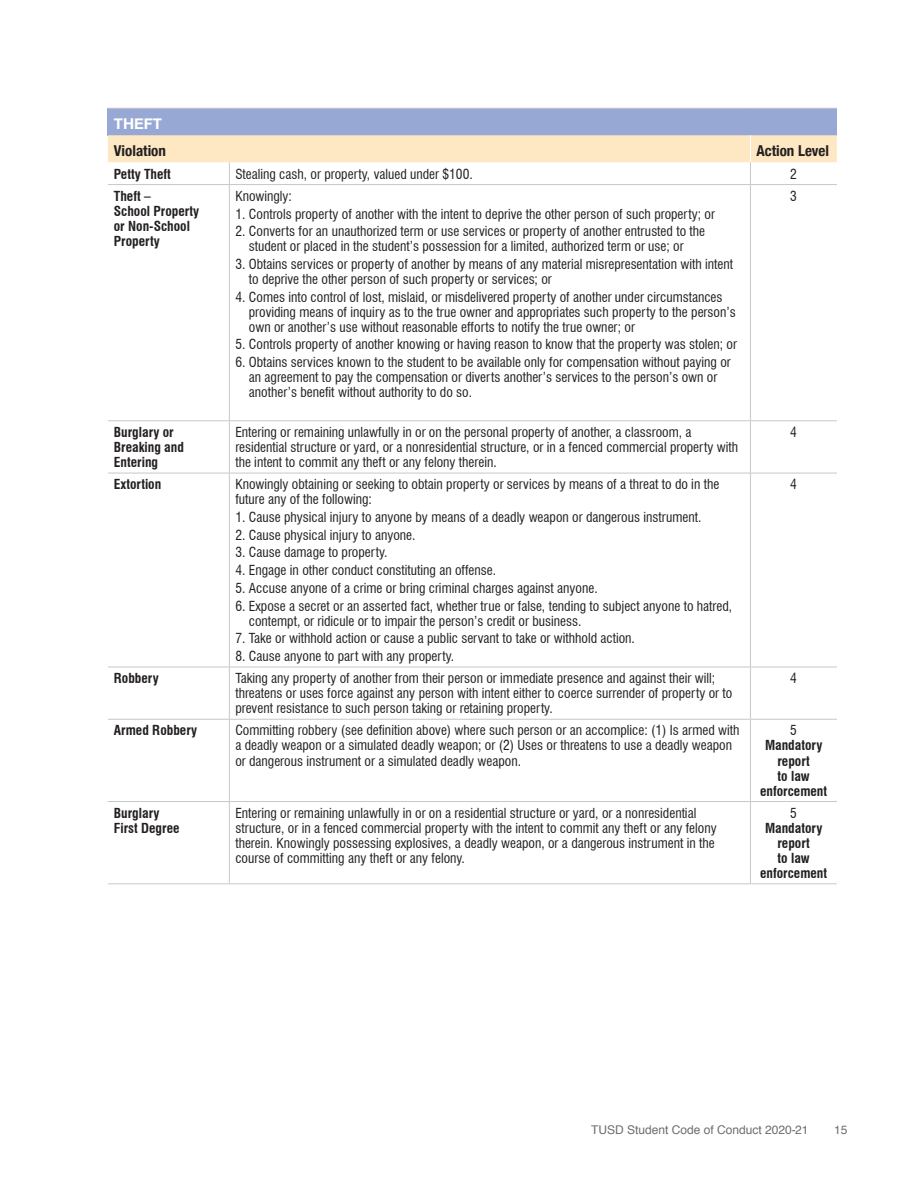
<style>
.page{position:relative;width:919px;height:1189px;background:#fff}
.page>*{position:absolute;margin:0;border:0;box-sizing:border-box;transform-origin:0 0}
.t1{font:700 condensed 15px "Helvetica Neue";color:#231f20}
.t2{font:700 15px "Helvetica Neue";color:#fff}
.t3{font:condensed 13.5px/15px "Swiss 721 BT";color:#231f20}
.t4{font:700 condensed 13.5px/15px "Swiss 721 BT";color:#231f20}
.t5{font:12px "Helvetica";color:#6c6d70}
</style>
<div class="page">
<div style="left:108px;top:108px;width:729px;height:27px;background:#97a8d5"></div>
<svg style="left:108px;top:135px;width:729px;height:49px"></svg>
<hr style="left:229px;top:185px;width:1px;height:235px;background:#c7c8ca">
<hr style="left:750px;top:185px;width:1px;height:235px;background:#c7c8ca">
<hr style="left:229px;top:421px;width:1px;height:52px;background:#c7c8ca">
<hr style="left:750px;top:421px;width:1px;height:52px;background:#c7c8ca">
<hr style="left:229px;top:473px;width:1px;height:193px;background:#c7c8ca">
<hr style="left:750px;top:473px;width:1px;height:193px;background:#c7c8ca">
<hr style="left:229px;top:667px;width:1px;height:52px;background:#c7c8ca">
<hr style="left:750px;top:667px;width:1px;height:52px;background:#c7c8ca">
<hr style="left:229px;top:719px;width:1px;height:82px;background:#c7c8ca">
<hr style="left:750px;top:719px;width:1px;height:82px;background:#c7c8ca">
<hr style="left:229px;top:802px;width:1px;height:81px;background:#c7c8ca">
<hr style="left:750px;top:802px;width:1px;height:81px;background:#c7c8ca">
<hr style="left:108px;top:184px;width:121px;height:1px;background:#c7c8ca">
<hr style="left:229px;top:184px;width:521px;height:1px;background:#c7c8ca">
<hr style="left:750px;top:184px;width:87px;height:1px;background:#c7c8ca">
<hr style="left:108px;top:420px;width:121px;height:1px;background:#c7c8ca">
<hr style="left:229px;top:420px;width:521px;height:1px;background:#c7c8ca">
<hr style="left:750px;top:420px;width:87px;height:1px;background:#c7c8ca">
<hr style="left:108px;top:473px;width:121px;height:1px;background:#c7c8ca">
<hr style="left:229px;top:473px;width:521px;height:1px;background:#c7c8ca">
<hr style="left:750px;top:473px;width:87px;height:1px;background:#c7c8ca">
<hr style="left:108px;top:666px;width:121px;height:1px;background:#c7c8ca">
<hr style="left:229px;top:666px;width:521px;height:1px;background:#c7c8ca">
<hr style="left:750px;top:666px;width:87px;height:1px;background:#c7c8ca">
<hr style="left:108px;top:719px;width:121px;height:1px;background:#c7c8ca">
<hr style="left:229px;top:719px;width:521px;height:1px;background:#c7c8ca">
<hr style="left:750px;top:719px;width:87px;height:1px;background:#c7c8ca">
<hr style="left:108px;top:801px;width:121px;height:1px;background:#c7c8ca">
<hr style="left:229px;top:801px;width:521px;height:1px;background:#c7c8ca">
<hr style="left:750px;top:801px;width:87px;height:1px;background:#c7c8ca">
<hr style="left:108px;top:108px;width:121px;height:1px;background:#c7c8ca">
<hr style="left:229px;top:108px;width:521px;height:1px;background:#c7c8ca">
<hr style="left:750px;top:108px;width:87px;height:1px;background:#c7c8ca">
<hr style="left:108px;top:883px;width:121px;height:1px;background:#c7c8ca">
<hr style="left:229px;top:883px;width:521px;height:1px;background:#c7c8ca">
<hr style="left:750px;top:883px;width:87px;height:1px;background:#c7c8ca">
<p class="t2" style="left:114px;top:112px;width:50px">THEFT</p>
<p class="t1" style="left:114px;top:138px;width:54px">Violation</p>
<p class="t1" style="left:756px;top:138px;width:74px">Action Level</p>
<p class="t4" style="left:114px;top:166px;width:59px">Petty Theft</p>
<p class="t3" style="left:235px;top:166px;width:239px">Stealing cash, or property, valued under $100.</p>
<p class="t3" style="left:790px;top:166px;width:8px">2</p>
<p class="t4" style="left:114px;top:188px;width:87px">Theft –<br>School Property or Non-School<br>Property</p>
<p class="t3" style="left:235px;top:188px;width:58px">Knowingly:</p>
<p class="t3" style="left:790px;top:188px;width:8px">3</p>
<p class="t3" style="left:235px;top:206px;width:481px">1. Controls property of another with the intent to deprive the other person of such property; or</p>
<p class="t3" style="left:235px;top:224px;width:471px;text-align:center">2. Converts for an unauthorized term or use services or property of another entrusted to the student or placed in the student’s possession for a limited, authorized term or use; or</p>
<p class="t3" style="left:249px;top:256px;width:486px;text-indent:-14px">3. Obtains services or property of another by means of any material misrepresentation with intent to deprive the other person of such property or services; or</p>
<p class="t3" style="left:249px;top:289px;width:488px;text-indent:-14px">4. Comes into control of lost, mislaid, or misdelivered property of another under circumstances providing means of inquiry as to the true owner and appropriates such property to the person’s own or another’s use without reasonable efforts to notify the true owner; or</p>
<p class="t3" style="left:235px;top:337px;width:503px">5. Controls property of another knowing or having reason to know that the property was stolen; or</p>
<p class="t3" style="left:249px;top:355px;width:483px;text-indent:-14px">6. Obtains services known to the student to be available only for compensation without paying or an agreement to pay the compensation or diverts another’s services to the person’s own or another’s benefit without authority to do so.</p>
<p class="t4" style="left:114px;top:424px;width:72px">Burglary or<br>Breaking and<br>Entering</p>
<p class="t3" style="left:235px;top:424px;width:504px">Entering or remaining unlawfully in or on the personal property of another, a classroom, a residential structure or yard, or a nonresidential structure, or in a fenced commercial property with the intent to commit any theft or any felony therein.</p>
<p class="t3" style="left:790px;top:424px;width:8px">4</p>
<p class="t4" style="left:114px;top:477px;width:49px">Extortion</p>
<p class="t3" style="left:235px;top:477px;width:485px">Knowingly obtaining or seeking to obtain property or services by means of a threat to do in the future any of the following:</p>
<p class="t3" style="left:235px;top:509px;width:468px">1. Cause physical injury to anyone by means of a deadly weapon or dangerous instrument.</p>
<p class="t3" style="left:235px;top:527px;width:182px">2. Cause physical injury to anyone.</p>
<p class="t3" style="left:235px;top:545px;width:154px">3. Cause damage to property.</p>
<p class="t3" style="left:235px;top:563px;width:262px">4. Engage in other conduct constituting an offense.</p>
<p class="t3" style="left:235px;top:580px;width:364px">5. Accuse anyone of a crime or bring criminal charges against anyone.</p>
<p class="t3" style="left:249px;top:598px;width:485px;text-indent:-14px">6. Expose a secret or an asserted fact, whether true or false, tending to subject anyone to hatred, contempt, or ridicule or to impair the person’s credit or business.</p>
<p class="t3" style="left:235px;top:631px;width:401px">7. Take or withhold action or cause a public servant to take or withhold action.</p>
<p class="t3" style="left:235px;top:648px;width:220px">8. Cause anyone to part with any property.</p>
<p class="t3" style="left:790px;top:477px;width:8px">4</p>
<p class="t4" style="left:114px;top:671px;width:46px">Robbery</p>
<p class="t3" style="left:235px;top:671px;width:498px">Taking any property of another from their person or immediate presence and against their will; threatens or uses force against any person with intent either to coerce surrender of property or to prevent resistance to such person taking or retaining property.</p>
<p class="t3" style="left:790px;top:671px;width:8px">4</p>
<p class="t4" style="left:114px;top:723px;width:85px">Armed Robbery</p>
<p class="t3" style="left:235px;top:723px;width:506px">Committing robbery (see definition above) where such person or an accomplice: (1) Is armed with a deadly weapon or a simulated deadly weapon; or (2) Uses or threatens to use a deadly weapon or dangerous instrument or a simulated deadly weapon.</p>
<p class="t3" style="left:790px;top:723px;width:8px">5</p>
<p class="t4" style="left:760px;top:738px;width:69px;text-align:center">Mandatory report<br>to law enforcement</p>
<p class="t4" style="left:114px;top:805px;width:67px">Burglary<br>First Degree</p>
<p class="t3" style="left:235px;top:805px;width:483px">Entering or remaining unlawfully in or on a residential structure or yard, or a nonresidential structure, or in a fenced commercial property with the intent to commit any theft or any felony therein. Knowingly possessing explosives, a deadly weapon, or a dangerous instrument in the course of committing any theft or any felony.</p>
<p class="t3" style="left:790px;top:805px;width:8px">5</p>
<p class="t4" style="left:760px;top:820px;width:69px;text-align:center">Mandatory report<br>to law enforcement</p>
<p class="t5" style="left:581px;top:1122px;width:220px">TUSD Student Code of Conduct 2019-20</p>
<p class="t5" style="left:826px;top:1122px;width:15px">15</p>
<p class="t5" style="left:591px;top:1121px;width:219px">TUSD Student Code of Conduct 2020-21</p>
<p class="t5" style="left:834px;top:1121px;width:15px">15</p>
</div>
